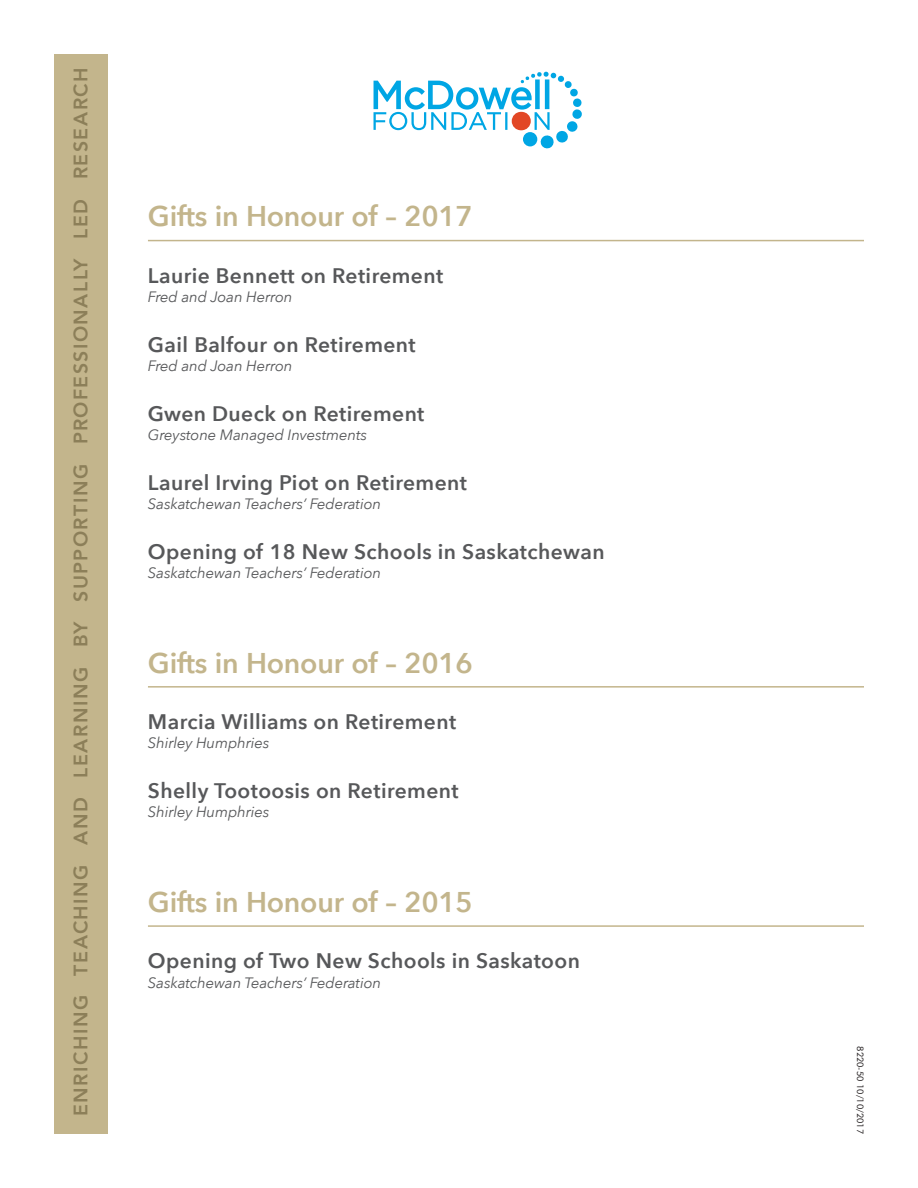
<style>
.page{position:relative;width:918px;height:1188px;background:#fff}
.page>*{position:absolute;margin:0;border:0;box-sizing:border-box;transform-origin:0 0}
.t1{font:600 28.5px "Avenir Next";letter-spacing:-.01em;color:#c3b58c}
.t2{font:600 21px "Avenir Next";letter-spacing:.02em;color:#57585a}
.t3{font:800 19.5px "Avenir";letter-spacing:.075em;color:#8c7f59}
.t4{font:italic 15px "Avenir Next";letter-spacing:-.01em;color:#57585a}
.t5{font:9px "Futura BT";color:#231f20}
</style>
<div class="page">
<div style="left:54px;top:55px;width:54px;height:1079px;background:#c3b58c"></div>
<svg style="left:374px;top:71px;width:208px;height:78px"></svg>
<hr style="left:148px;top:240px;width:716px;height:1px;background:#c3b58c">
<hr style="left:148px;top:686px;width:716px;height:2px;background:#c3b58c">
<hr style="left:148px;top:925px;width:716px;height:2px;background:#c3b58c">
<p class="t3" style="left:66px;top:1116px;width:1050px;rotate:-90deg">ENRICHING TEACHING AND LEARNING BY SUPPORTING PROFESSIONALLY LED RESEARCH</p>
<h1 class="t1" style="left:148px;top:192px;width:327px">Gifts in Honour of – 2017</h1>
<p class="t2" style="left:148px;top:257px;width:297px">Laurie Bennett on Retirement</p>
<p class="t4" style="left:148px;top:284px;width:146px">Fred and Joan Herron</p>
<p class="t2" style="left:148px;top:326px;width:269px">Gail Balfour on Retirement</p>
<p class="t4" style="left:148px;top:353px;width:146px">Fred and Joan Herron</p>
<p class="t2" style="left:148px;top:395px;width:278px">Gwen Dueck on Retirement</p>
<p class="t4" style="left:148px;top:422px;width:221px">Greystone Managed Investments</p>
<p class="t2" style="left:148px;top:464px;width:321px">Laurel Irving Piot on Retirement</p>
<p class="t4" style="left:148px;top:491px;width:235px">Saskatchewan Teachers’ Federation</p>
<p class="t2" style="left:148px;top:533px;width:458px">Opening of 18 New Schools in Saskatchewan</p>
<p class="t4" style="left:148px;top:560px;width:235px">Saskatchewan Teachers’ Federation</p>
<h1 class="t1" style="left:148px;top:638px;width:327px">Gifts in Honour of – 2016</h1>
<p class="t2" style="left:148px;top:704px;width:310px">Marcia Williams on Retirement</p>
<p class="t4" style="left:148px;top:730px;width:123px">Shirley Humphries</p>
<p class="t2" style="left:148px;top:773px;width:312px">Shelly Tootoosis on Retirement</p>
<p class="t4" style="left:148px;top:799px;width:123px">Shirley Humphries</p>
<h1 class="t1" style="left:148px;top:877px;width:327px">Gifts in Honour of – 2015</h1>
<p class="t2" style="left:148px;top:943px;width:434px">Opening of Two New Schools in Saskatoon</p>
<p class="t4" style="left:148px;top:970px;width:235px">Saskatchewan Teachers’ Federation</p>
<p class="t5" style="left:866px;top:1046px;width:89px;rotate:90deg">8220-50 10/10/2017</p>
</div>
